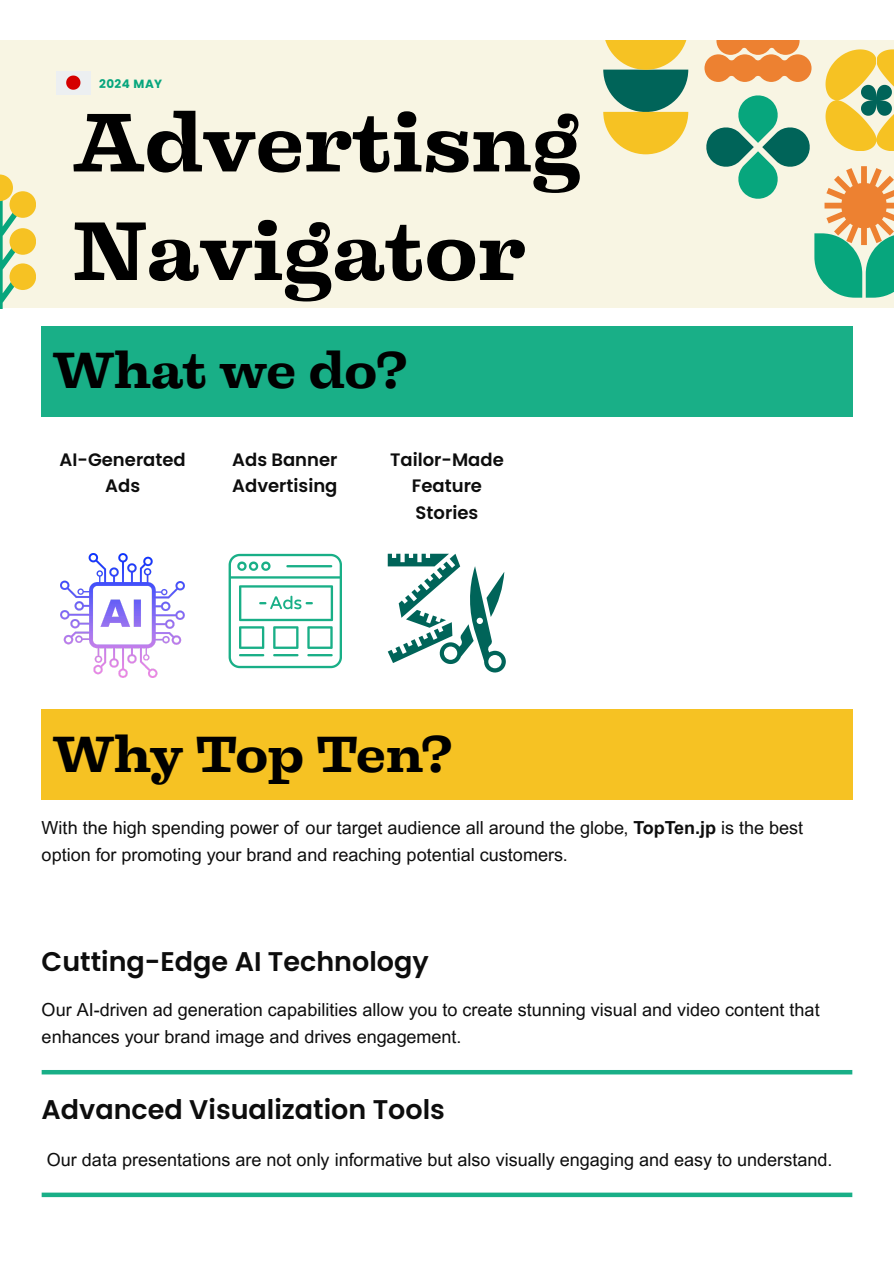
<style>
.page{position:relative;width:894px;height:1263px;background:#fff}
.page>*{position:absolute;margin:0;border:0;box-sizing:border-box;transform-origin:0 0}
.t1{font:700 77.55px/108.6px "Liberteen";color:#000}
.t2{font:700 48px "Liberteen";color:#000}
.t3{font:600 27px "Poppins";color:#0d0d0d}
.t4{font:18px/27px "Arial MT Pro";color:#0d0d0d}
.t5{font:600 18px/25.8px "Poppins";color:#0d0d0d;text-align:center}
.t6{font:700 11.85px "Poppins";letter-spacing:.045em;color:#07a67d}
.s1{font-weight:700}
</style>
<div class="page">
<div style="left:0;top:40px;width:893px;height:268px;background:#f8f5e3"></div>
<svg style="left:0;top:174px;width:36px;height:134px"></svg>
<svg style="left:603px;top:40px;width:85px;height:114px"></svg>
<svg style="left:704px;top:40px;width:189px;height:258px"></svg>
<div style="left:56px;top:71px;width:35px;height:23px;background:#eceff1"></div>
<svg style="left:66px;top:76px;width:14px;height:14px"></svg>
<div style="left:42px;top:326px;width:810px;height:90px;background:#19af87"></div>
<img style="left:61px;top:554px;width:124px;height:123px">
<svg style="left:228px;top:554px;width:113px;height:114px"></svg>
<svg style="left:387px;top:554px;width:118px;height:118px"></svg>
<div style="left:42px;top:710px;width:810px;height:90px;background:#f6c223"></div>
<hr style="left:42px;top:1070px;width:810px;height:4px;background:#19af87">
<hr style="left:42px;top:1193px;width:810px;height:4px;background:#19af87">
<p class="t6" style="left:99px;top:75px;width:65px">2024 MAY</p>
<p class="t1" style="left:73px;top:88px;width:509px">Advertisng<br>Navigator</p>
<p class="t2" style="left:53px;top:336px;width:357px">What we do?</p>
<p class="t5" style="left:60px;top:447px;width:128px">AI-Generated<br>Ads</p>
<p class="t5" style="left:232px;top:447px;width:107px;text-align:left">Ads Banner<br>Advertising</p>
<p class="t5" style="left:390px;top:446px;width:115px;line-height:26.4px">Tailor-Made<br>Feature<br>Stories</p>
<p class="t2" style="left:53px;top:719px;width:401px">Why Top Ten?</p>
<p class="t4" style="left:42px;top:816px;width:762px">With the high spending power of our target audience all around the globe, <span class="s1">TopTen.jp</span> is the best option for promoting your brand and reaching potential customers.</p>
<h1 class="t3" style="left:42px;top:943px;width:388px">Cutting-Edge AI Technology</h1>
<p class="t4" style="left:42px;top:998px;width:779px">Our AI-driven ad generation capabilities allow you to create stunning visual and video content that enhances your brand image and drives engagement.</p>
<h1 class="t3" style="left:42px;top:1091px;width:405px">Advanced Visualization Tools</h1>
<p class="t4" style="left:47px;top:1148px;width:787px">Our data presentations are not only informative but also visually engaging and easy to understand.</p>
</div>
